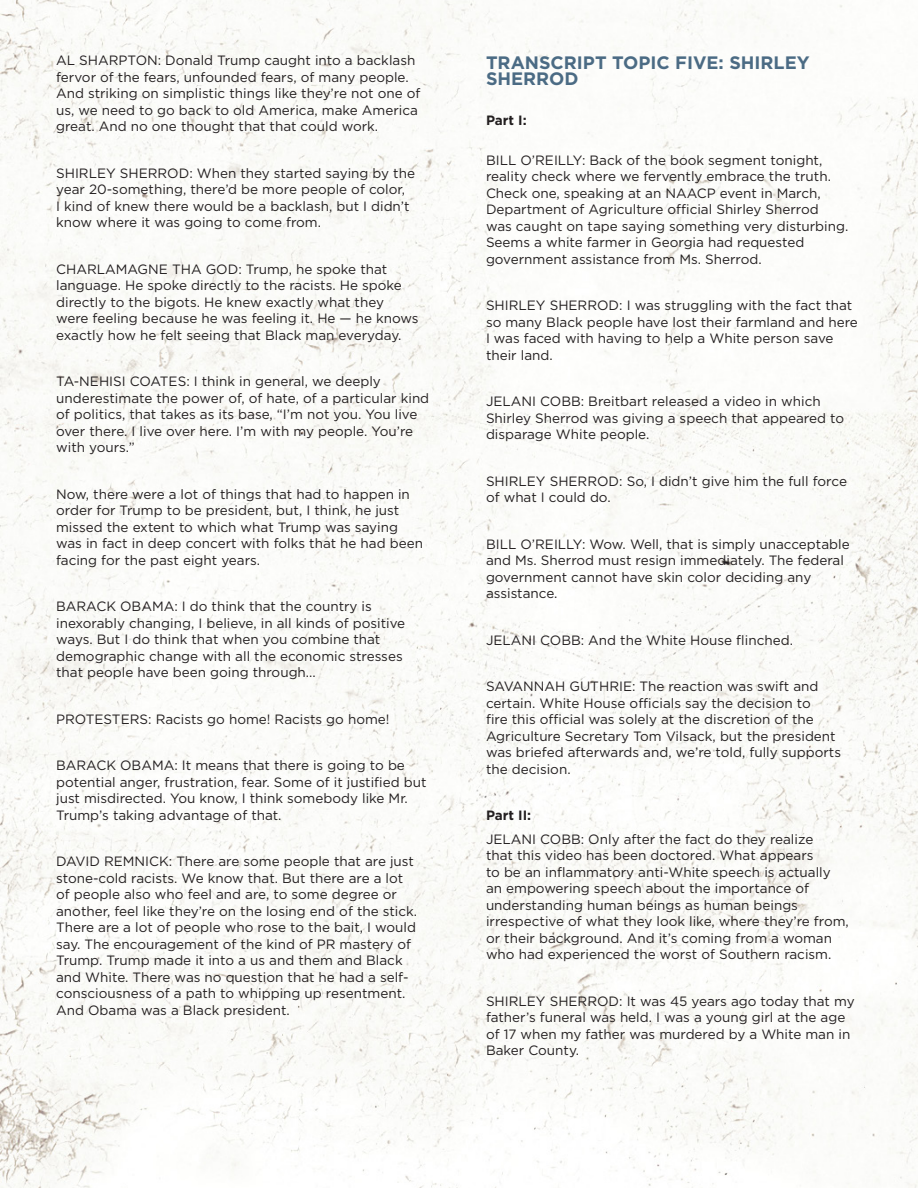
<style>
.page{position:relative;width:918px;height:1188px;background:#fff}
.page>*{position:absolute;margin:0;border:0;box-sizing:border-box;transform-origin:0 0}
.body_copy{font:700 18px/16.5px "Gotham";color:#4b6b84}
.body_copy-2{font:13.5px/16.5px "Gotham";color:#231f20}
.body_copy-3{font:700 13.5px "Gotham";color:#231f20}
</style>
<div class="page">
<img style="left:0;top:0;width:918px;height:1188px">
<p class="body_copy-2" style="left:56px;top:52px;width:366px">AL SHARPTON: Donald Trump caught into a backlash fervor of the fears, unfounded fears, of many people.<br>And striking on simplistic things like they’re not one of us, we need to go back to old America, make America great. And no one thought that that could work.</p>
<p class="body_copy-2" style="left:56px;top:165px;width:360px">SHIRLEY SHERROD: When they started saying by the year 20-something, there’d be more people of color,<br>I kind of knew there would be a backlash, but I didn’t know where it was going to come from.</p>
<p class="body_copy-2" style="left:56px;top:261px;width:364px">CHARLAMAGNE THA GOD: Trump, he spoke that language. He spoke directly to the racists. He spoke directly to the bigots. He knew exactly what they were feeling because he was feeling it. He — he knows exactly how he felt seeing that Black man everyday.</p>
<p class="body_copy-2" style="left:56px;top:373px;width:375px">TA-NEHISI COATES: I think in general, we deeply underestimate the power of, of hate, of a particular kind of politics, that takes as its base, “I’m not you. You live over there. I live over here. I’m with my people. You’re with yours.”</p>
<p class="body_copy-2" style="left:56px;top:486px;width:368px">Now, there were a lot of things that had to happen in order for Trump to be president, but, I think, he just missed the extent to which what Trump was saying was in fact in deep concert with folks that he had been facing for the past eight years.</p>
<p class="body_copy-2" style="left:56px;top:598px;width:351px">BARACK OBAMA: I do think that the country is inexorably changing, I believe, in all kinds of positive ways. But I do think that when you combine that demographic change with all the economic stresses that people have been going through...</p>
<p class="body_copy-2" style="left:56px;top:711px;width:335px">PROTESTERS: Racists go home! Racists go home!</p>
<p class="body_copy-2" style="left:56px;top:757px;width:372px">BARACK OBAMA: It means that there is going to be potential anger, frustration, fear. Some of it justified but just misdirected. You know, I think somebody like Mr.<br>Trump’s taking advantage of that.</p>
<p class="body_copy-2" style="left:56px;top:853px;width:362px">DAVID REMNICK: There are some people that are just stone-cold racists. We know that. But there are a lot of people also who feel and are, to some degree or another, feel like they’re on the losing end of the stick.<br>There are a lot of people who rose to the bait, I would say. The encouragement of the kind of PR mastery of Trump. Trump made it into a us and them and Black and White. There was no question that he had a self&shy;consciousness of a path to whipping up resentment.<br>And Obama was a Black president.</p>
<p class="body_copy" style="left:486px;top:54px;width:325px">TRANSCRIPT TOPIC FIVE: SHIRLEY<br>SHERROD</p>
<p class="body_copy-3" style="left:486px;top:113px;width:42px">Part I:</p>
<p class="body_copy-2" style="left:486px;top:152px;width:364px">BILL O’REILLY: Back of the book segment tonight, reality check where we fervently embrace the truth.<br>Check one, speaking at an NAACP event in March, Department of Agriculture official Shirley Sherrod<br>was caught on tape saying something very disturbing.<br>Seems a white farmer in Georgia had requested government assistance from Ms. Sherrod.</p>
<p class="body_copy-2" style="left:486px;top:297px;width:373px">SHIRLEY SHERROD: I was struggling with the fact that so many Black people have lost their farmland and here I was faced with having to help a White person save their land.</p>
<p class="body_copy-2" style="left:486px;top:393px;width:360px">JELANI COBB: Breitbart released a video in which<br>Shirley Sherrod was giving a speech that appeared to disparage White people.</p>
<p class="body_copy-2" style="left:486px;top:473px;width:362px">SHIRLEY SHERROD: So, I didn’t give him the full force of what I could do.</p>
<p class="body_copy-2" style="left:486px;top:536px;width:365px">BILL O’REILLY: Wow. Well, that is simply unacceptable and Ms. Sherrod must resign immediately. The federal government cannot have skin color deciding any assistance.</p>
<p class="body_copy-2" style="left:486px;top:632px;width:308px">JELANI COBB: And the White House flinched.</p>
<p class="body_copy-2" style="left:486px;top:678px;width:357px">SAVANNAH GUTHRIE: The reaction was swift and certain. White House officials say the decision to<br>fire this official was solely at the discretion of the Agriculture Secretary Tom Vilsack, but the president was briefed afterwards and, we’re told, fully supports the decision.</p>
<p class="body_copy-3" style="left:486px;top:808px;width:47px">Part II:</p>
<p class="body_copy-2" style="left:486px;top:830px;width:364px">JELANI COBB: Only after the fact do they realize<br>that this video has been doctored. What appears<br>to be an inflammatory anti-White speech is actually an empowering speech about the importance of understanding human beings as human beings irrespective of what they look like, where they’re from, or their background. And it’s coming from a woman who had experienced the worst of Southern racism.</p>
<p class="body_copy-2" style="left:486px;top:992px;width:370px">SHIRLEY SHERROD: It was 45 years ago today that my father’s funeral was held. I was a young girl at the age of 17 when my father was murdered by a White man in Baker County.</p>
</div>
